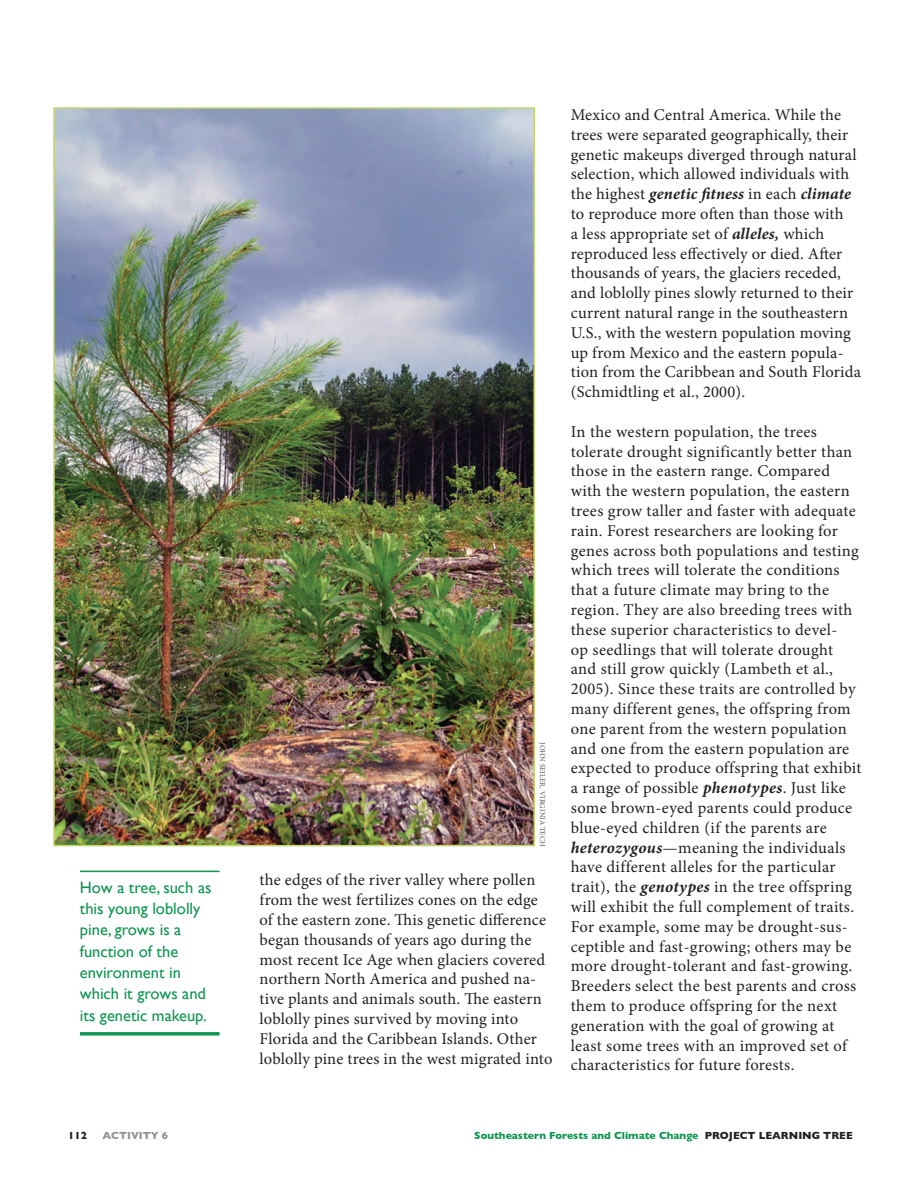
<style>
.page{position:relative;width:918px;height:1188px;background:#fff}
.page>*{position:absolute;margin:0;border:0;box-sizing:border-box;transform-origin:0 0}
.t1{font:16.5px/19.8px "Minion Pro";letter-spacing:.015em;color:#231f20}
.NEW{font:16.5px/21.3px "Gill Sans";color:#0f9551}
.Activity_Heading_2{font:700 10.5px "Gill Sans";color:#0f9551}
.Activity_Heading_2-2{font:700 10.5px "Gill Sans";color:#919396}
.Activity_Heading_2-3{font:700 10.5px "Gill Sans";color:#231f20}
.Photo_credit{font:7.5px "Minion Pro";letter-spacing:.01em;color:#57585a}
.s1{font-weight:700;font-style:italic}
.s2{color:#231f20}
</style>
<div class="page">
<img style="left:56px;top:110px;width:476px;height:733px">
<div style="left:53px;top:107px;width:482px;height:739px;border:2px solid #c1d96b"></div>
<hr style="left:80px;top:871px;width:140px;height:1px;background:#0f9551">
<svg style="left:80px;top:1032px;width:140px;height:4px"></svg>
<p class="NEW" style="left:80px;top:876px;width:133px">How a tree, such as this young loblolly pine, grows is a function of the environment in which it grows and its genetic makeup.</p>
<p class="Photo_credit" style="left:548px;top:742px;width:106px;rotate:90deg">JOHN SEILER, VIRGINIA TECH</p>
<p class="t1" style="left:260px;top:870px;width:294px">the edges of the river valley where pollen from the west fertilizes cones on the edge of the eastern zone. This genetic difference began thousands of years ago during the most recent Ice Age when glaciers covered northern North America and pushed na&shy;tive plants and animals south. The eastern loblolly pines survived by moving into Florida and the Caribbean Islands. Other loblolly pine trees in the west migrated into</p>
<p class="t1" style="left:571px;top:105px;width:292px">Mexico and Central America. While the trees were separated geographically, their genetic makeups diverged through natural selection, which allowed individuals with the highest <span class="s1">genetic fitness</span> in each <span class="s1">climate </span>to reproduce more often than those with<br>a less appropriate set of <span class="s1">alleles,</span> which reproduced less effectively or died. After thousands of years, the glaciers receded, and loblolly pines slowly returned to their current natural range in the southeastern U.S., with the western population moving up from Mexico and the eastern popula&shy;tion from the Caribbean and South Florida (Schmidtling et al., 2000).</p>
<p class="t1" style="left:571px;top:422px;width:292px">In the western population, the trees tolerate drought significantly better than those in the eastern range. Compared with the western population, the eastern trees grow taller and faster with adequate rain. Forest researchers are looking for genes across both populations and testing which trees will tolerate the conditions that a future climate may bring to the region. They are also breeding trees with these superior characteristics to devel-<br>op seedlings that will tolerate drought and still grow quickly (Lambeth et al., 2005). Since these traits are controlled by many different genes, the offspring from one parent from the western population and one from the eastern population are expected to produce offspring that exhibit a range of possible <span class="s1">phenotypes</span>. Just like some brown-eyed parents could produce blue-eyed children (if the parents are <span class="s1">heterozygous</span>—meaning the individuals have different alleles for the particular trait), the <span class="s1">genotypes</span> in the tree offspring will exhibit the full complement of traits.<br>For example, some may be drought-sus&shy;ceptible and fast-growing; others may be more drought-tolerant and fast-growing.<br>Breeders select the best parents and cross them to produce offspring for the next generation with the goal of growing at least some trees with an improved set of characteristics for future forests.</p>
<p class="Activity_Heading_2-3" style="left:68px;top:1129px;width:20px">112</p>
<p class="Activity_Heading_2-2" style="left:103px;top:1129px;width:67px">ACTIVITY 6</p>
<p class="Activity_Heading_2" style="left:474px;top:1129px;width:380px">Southeastern Forests and Climate Change <span class="s2">PROJECT LEARNING TREE</span></p>
</div>
